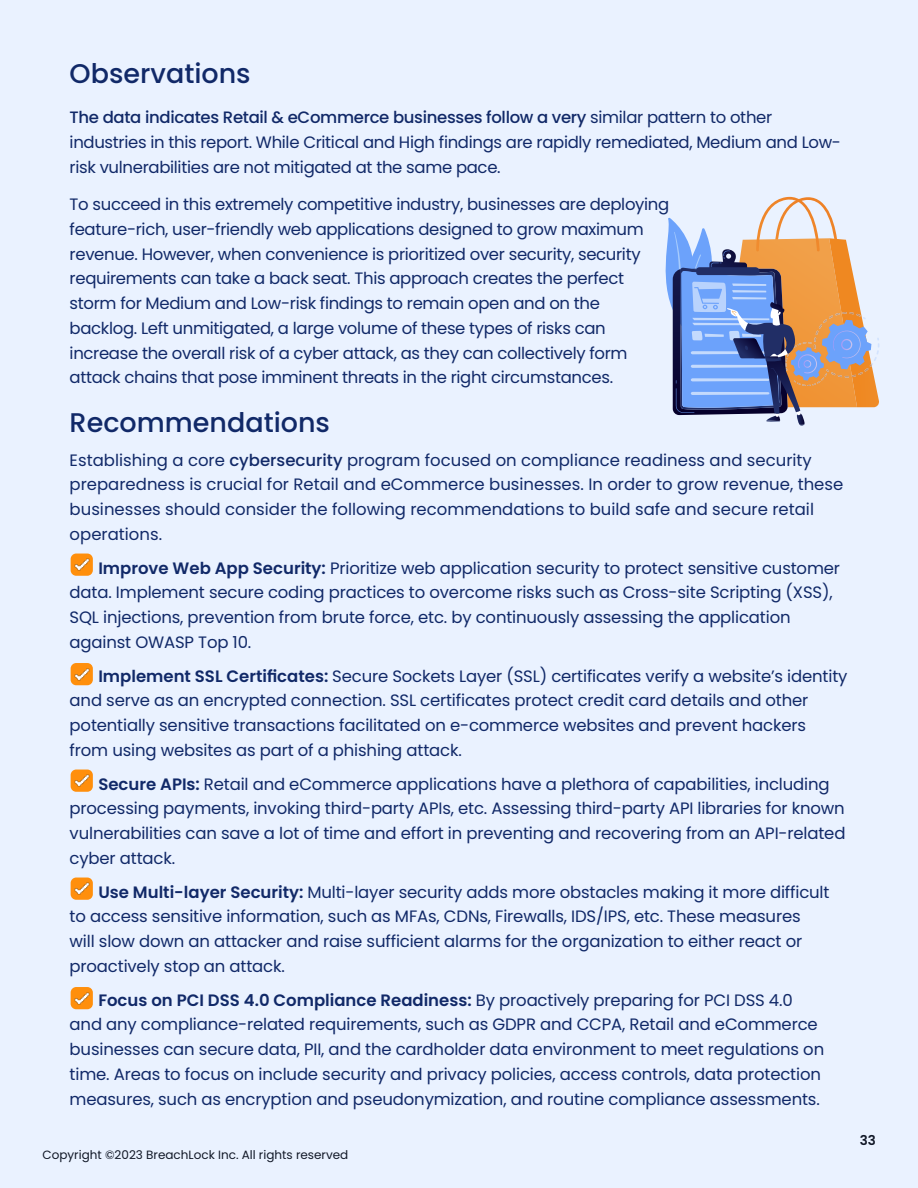
<style>
.page{position:relative;width:918px;height:1188px;background:#eaf2ff}
.page>*{position:absolute;margin:0;border:0;box-sizing:border-box;transform-origin:0 0}
.t1{font:500 27px "Poppins";color:#112968}
.t2{font:16.5px/24.8px "Poppins";letter-spacing:-.01em;color:#112968}
.t3{font:600 13.5px "Poppins";color:#111827}
.t4{font:12px "Poppins";color:#111827}
.s1{font-weight:500}
.s2{font-weight:600}
</style>
<div class="page">
<img style="left:70px;top:553px;width:23px;height:23px">
<img style="left:70px;top:663px;width:23px;height:23px">
<img style="left:70px;top:769px;width:23px;height:23px">
<img style="left:70px;top:877px;width:23px;height:23px">
<img style="left:70px;top:987px;width:23px;height:23px">
<svg style="left:665px;top:196px;width:215px;height:230px"></svg>
<h1 class="t1" style="left:70px;top:58px;width:183px">Observations</h1>
<p class="t2" style="left:70px;top:105px;width:773px"><span class="s1">The data indicates Retail &amp; eCommerce businesses follow a very</span> similar pattern to other industries in this report. While Critical and High findings are rapidly remediated, Medium and Low&shy;risk vulnerabilities are not mitigated at the same pace.</p>
<p class="t2" style="left:70px;top:192px;width:601px">To succeed in this extremely competitive industry, businesses are deploying feature-rich, user-friendly web applications designed to grow maximum revenue. However, when convenience is prioritized over security, security requirements can take a back seat. This approach creates the perfect storm for Medium and Low-risk findings to remain open and on the backlog. Left unmitigated, a large volume of these types of risks can increase the overall risk of a cyber attack, as they can collectively form attack chains that pose imminent threats in the right circumstances.</p>
<h1 class="t1" style="left:70px;top:407px;width:262px">Recommendations</h1>
<p class="t2" style="left:70px;top:448px;width:775px">Establishing a core <span class="s1">cybersecurity</span> program focused on compliance readiness and security preparedness is crucial for Retail and eCommerce businesses. In order to grow revenue, these businesses should consider the following recommendations to build safe and secure retail operations.</p>
<p class="t2" style="left:70px;top:556px;width:772px;text-indent:29px"><span class="s2">Improve Web App Security:</span> Prioritize web application security to protect sensitive customer data. Implement secure coding practices to overcome risks such as Cross-site Scripting (XSS), SQL injections, prevention from brute force, etc. by continuously assessing the application against OWASP Top 10.</p>
<p class="t2" style="left:70px;top:664px;width:779px;text-indent:29px"><span class="s2">Implement SSL Certificates:</span> Secure Sockets Layer (SSL) certificates verify a website’s identity and serve as an encrypted connection. SSL certificates protect credit card details and other potentially sensitive transactions facilitated on e-commerce websites and prevent hackers from using websites as part of a phishing attack.</p>
<p class="t2" style="left:70px;top:772px;width:777px;text-indent:29px"><span class="s2">Secure APIs:</span> Retail and eCommerce applications have a plethora of capabilities, including processing payments, invoking third-party APIs, etc. Assessing third-party API libraries for known vulnerabilities can save a lot of time and effort in preventing and recovering from an API-related cyber attack.</p>
<p class="t2" style="left:70px;top:880px;width:761px;text-indent:29px"><span class="s2">Use Multi-layer Security:</span> Multi-layer security adds more obstacles making it more difficult to access sensitive information, such as MFAs, CDNs, Firewalls, IDS/IPS, etc. These measures will slow down an attacker and raise sufficient alarms for the organization to either react or proactively stop an attack.</p>
<p class="t2" style="left:70px;top:988px;width:756px;text-align:center"><span class="s2">Focus on PCI DSS 4.0 Compliance Readiness:</span> By proactively preparing for PCI DSS 4.0<br>and any compliance-related requirements, such as GDPR and CCPA, Retail and eCommerce businesses can secure data, PII, and the cardholder data environment to meet regulations on time. Areas to focus on include security and privacy policies, access controls, data protection measures, such as encryption and pseudonymization, and routine compliance assessments.</p>
<p class="t4" style="left:43px;top:1148px;width:307px">Copyright ©2023 BreachLock Inc. All rights reserved</p>
<p class="t3" style="left:860px;top:1133px;width:18px">33</p>
</div>
